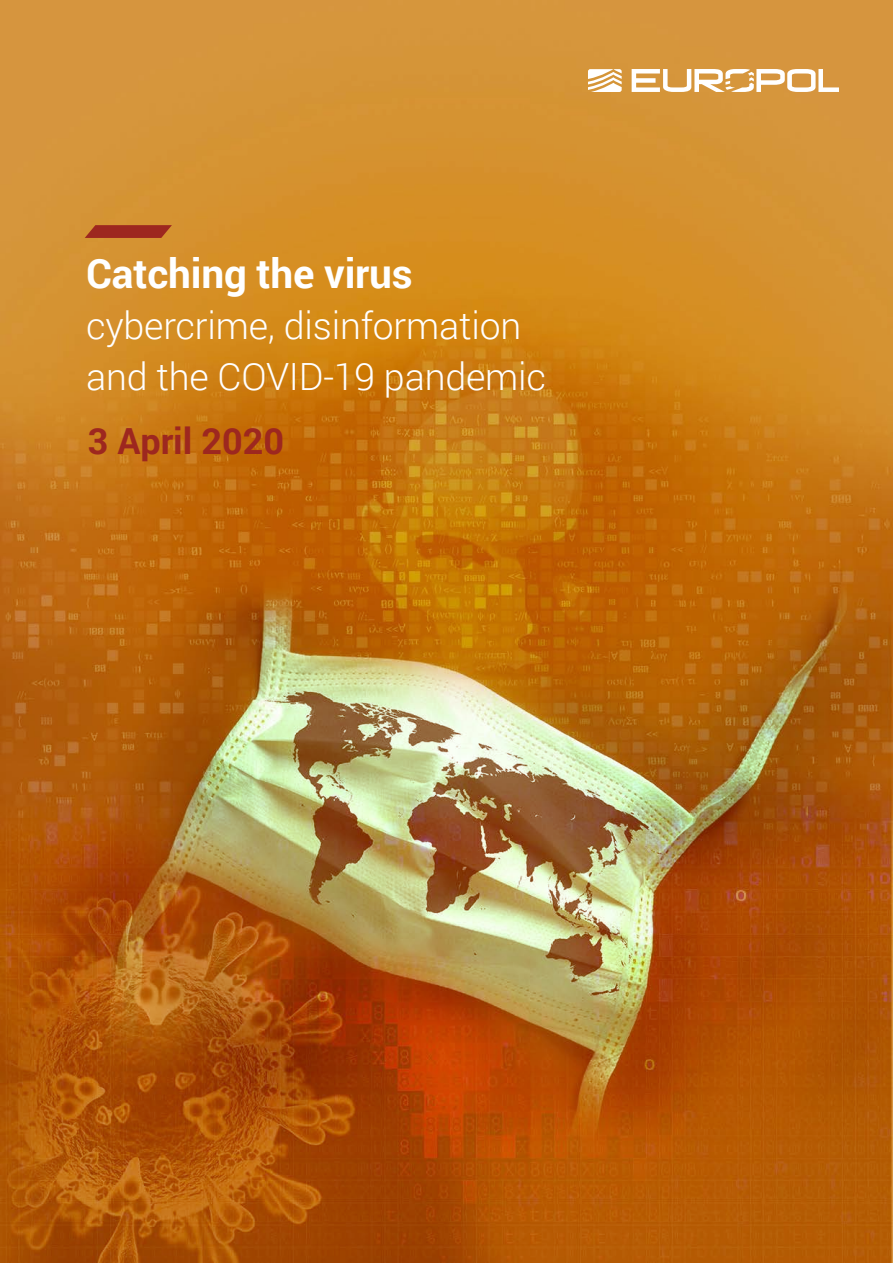
<style>
.page{position:relative;width:893px;height:1263px;background:#fff}
.page>*{position:absolute;margin:0;border:0;box-sizing:border-box;transform-origin:0 0}
.t1{font:700 40.5px "Roboto";letter-spacing:-.005em;color:#fff}
.t2{font:300 37.5px/51px "Roboto";letter-spacing:-.005em;color:#fff}
.t3{font:700 36px "Roboto";color:#9d271f}
</style>
<div class="page">
<img style="left:0;top:0;width:893px;height:1263px">
<svg style="left:632px;top:69px;width:207px;height:23px"></svg>
<svg style="left:588px;top:69px;width:34px;height:23px"></svg>
<svg style="left:85px;top:225px;width:87px;height:13px"></svg>
<p class="t1" style="left:86px;top:244px;width:328px">Catching the virus</p>
<p class="t2" style="left:86px;top:298px;width:461px">cybercrime, disinformation and the COVID-19 pandemic</p>
<p class="t3" style="left:88px;top:416px;width:198px">3 April 2020</p>
</div>
